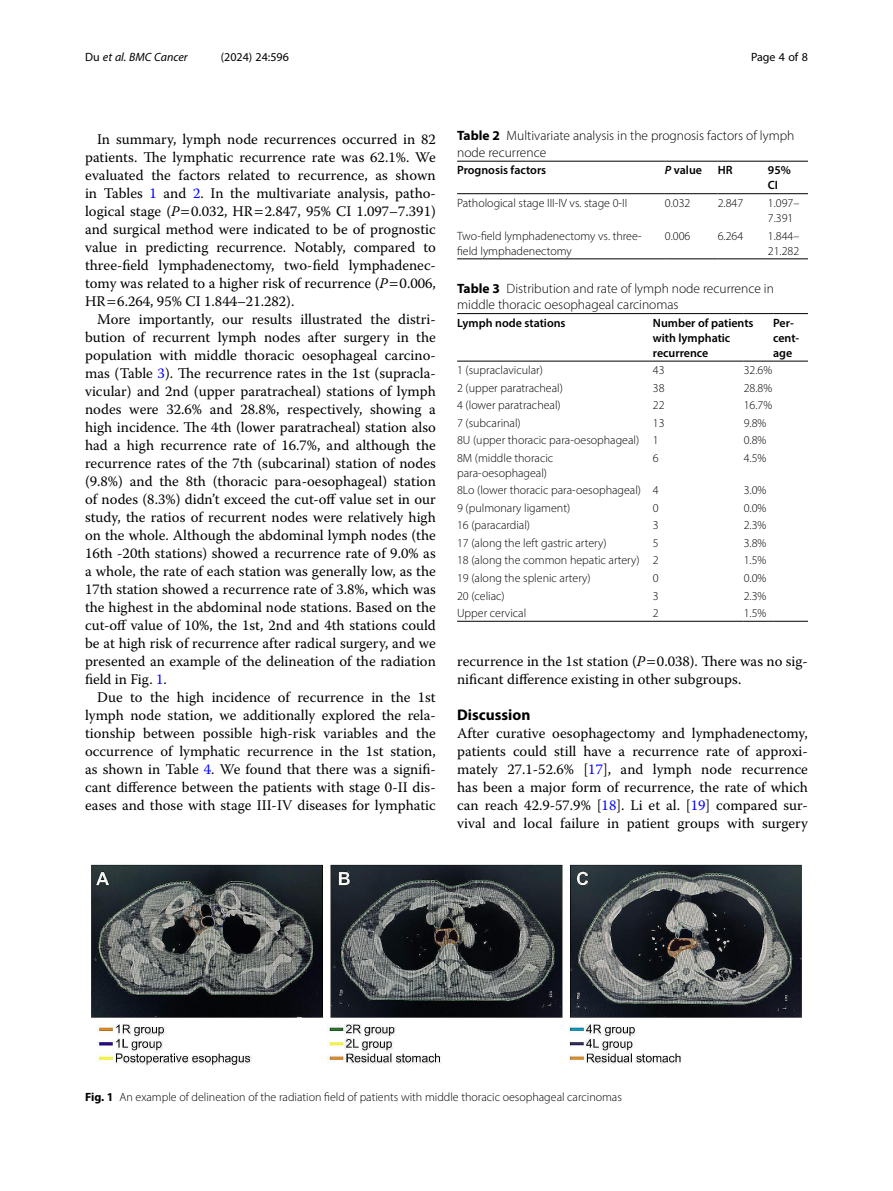
<style>
.page{position:relative;width:893px;height:1191px;background:#fff}
.page>*{position:absolute;margin:0;border:0;box-sizing:border-box;transform-origin:0 0}
.Head_1{font:700 15.45px "Myriad Pro";color:#000}
.Body_Text_Indent{font:14.7px/18px "Warnock Pro";color:#000;text-align:justify}
.Body_Text{font:14.7px/18px "Warnock Pro";color:#000;text-align:justify}
.Table_Caption{font:300 13.5px/16.5px "Myriad Pro";color:#000}
.Table_Body{font:300 12px/15px "Myriad Pro";color:#000}
.Table_Head{font:600 12px/15px "Myriad Pro";color:#000}
.Figure_Caption{font:300 12px "Myriad Pro";color:#000}
.t1{font:12px "Myriad Pro";color:#000}
.t2{font:italic 12px "Myriad Pro";color:#000}
.s1{font-style:normal}
.s2{color:#00f}
.s3{font-style:italic}
.s4{font-weight:700}
</style>
<div class="page">
<hr style="left:457px;top:193px;width:208px;height:1px;background:#000">
<hr style="left:665px;top:161px;width:53px;height:1px;background:#000">
<hr style="left:665px;top:193px;width:53px;height:1px;background:#000">
<hr style="left:718px;top:161px;width:50px;height:1px;background:#000">
<hr style="left:718px;top:193px;width:50px;height:1px;background:#000">
<hr style="left:768px;top:161px;width:40px;height:1px;background:#000">
<hr style="left:768px;top:193px;width:40px;height:1px;background:#000">
<hr style="left:457px;top:258px;width:208px;height:1px;background:#000">
<hr style="left:665px;top:258px;width:53px;height:1px;background:#000">
<hr style="left:718px;top:258px;width:50px;height:1px;background:#000">
<hr style="left:768px;top:258px;width:40px;height:1px;background:#000">
<hr style="left:457px;top:161px;width:208px;height:1px;background:#000">
<svg style="left:744px;top:361px;width:29px;height:1px"></svg>
<hr style="left:457px;top:361px;width:196px;height:1px;background:#000">
<hr style="left:653px;top:313px;width:91px;height:1px;background:#000">
<svg style="left:744px;top:313px;width:29px;height:1px"></svg>
<hr style="left:653px;top:361px;width:91px;height:1px;background:#000">
<hr style="left:773px;top:313px;width:35px;height:1px;background:#000">
<hr style="left:773px;top:361px;width:35px;height:1px;background:#000">
<hr style="left:457px;top:621px;width:196px;height:1px;background:#000">
<hr style="left:653px;top:621px;width:91px;height:1px;background:#000">
<svg style="left:744px;top:621px;width:29px;height:1px"></svg>
<hr style="left:773px;top:621px;width:35px;height:1px;background:#000">
<hr style="left:457px;top:313px;width:196px;height:1px;background:#000">
<img style="left:91px;top:864px;width:711px;height:203px">
<p class="t2" style="left:85px;top:50px;width:104px"><span class="s1">Du</span> et al. BMC Cancer</p>
<p class="t1" style="left:221px;top:50px;width:70px">(2024) 24:596</p>
<p class="t1" style="left:751px;top:50px;width:58px">Page 4 of 8</p>
<p class="Body_Text_Indent" style="left:85px;top:130px;width:352px;text-indent:12px">In summary, lymph node recurrences occurred in 82 patients. The lymphatic recurrence rate was 62.1%. We evaluated the factors related to recurrence, as shown in Tables <span class="s2">1</span> and <span class="s2">2</span>. In the multivariate analysis, patho&shy;logical stage (<span class="s3">P</span> 0.032, HR 2.847, 95% CI 1.097–7.391) and surgical method were indicated to be of prognostic value in predicting recurrence. Notably, compared to three-field lymphadenectomy, two-field lymphadenec&shy;tomy was related to a higher risk of recurrence (<span class="s3">P</span> 0.006, HR 6.264, 95% CI 1.844–21.282).</p>
<p class="Body_Text_Indent" style="left:85px;top:310px;width:352px;text-indent:12px">More importantly, our results illustrated the distri&shy;bution of recurrent lymph nodes after surgery in the population with middle thoracic oesophageal carcino&shy;mas (Table <span class="s2">3</span>). The recurrence rates in the 1st (supracla&shy;vicular) and 2nd (upper paratracheal) stations of lymph nodes were 32.6% and 28.8%, respectively, showing a high incidence. The 4th (lower paratracheal) station also had a high recurrence rate of 16.7%, and although the recurrence rates of the 7th (subcarinal) station of nodes (9.8%) and the 8th (thoracic para-oesophageal) station of nodes (8.3%) didn’t exceed the cut-off value set in our study, the ratios of recurrent nodes were relatively high on the whole. Although the abdominal lymph nodes (the 16th -20th stations) showed a recurrence rate of 9.0% as a whole, the rate of each station was generally low, as the 17th station showed a recurrence rate of 3.8%, which was the highest in the abdominal node stations. Based on the cut-off value of 10%, the 1st, 2nd and 4th stations could be at high risk of recurrence after radical surgery, and we presented an example of the delineation of the radiation field in Fig. <span class="s2">1</span>.</p>
<p class="Body_Text_Indent" style="left:85px;top:688px;width:352px;text-indent:12px">Due to the high incidence of recurrence in the 1st lymph node station, we additionally explored the rela&shy;tionship between possible high-risk variables and the occurrence of lymphatic recurrence in the 1st station, as shown in Table <span class="s2">4</span>. We found that there was a signifi&shy;cant difference between the patients with stage 0-II dis&shy;eases and those with stage III-IV diseases for lymphatic</p>
<p class="Table_Caption" style="left:457px;top:128px;width:339px"><span class="s4">Table 2</span> Multivariate analysis in the prognosis factors of lymph node recurrence</p>
<p class="Table_Head" style="left:457px;top:163px;width:91px">Prognosis factors</p>
<p class="Table_Head" style="left:665px;top:163px;width:39px"><span class="s3">P</span> value</p>
<p class="Table_Head" style="left:718px;top:163px;width:16px">HR</p>
<p class="Table_Head" style="left:768px;top:163px;width:24px">95%<br>CI</p>
<p class="Table_Body" style="left:457px;top:195px;width:172px">Pathological stage III-IV vs. stage 0-II</p>
<p class="Table_Body" style="left:665px;top:195px;width:27px">0.032</p>
<p class="Table_Body" style="left:718px;top:195px;width:27px">2.847</p>
<p class="Table_Body" style="left:768px;top:195px;width:33px">1.097–<br>7.391</p>
<p class="Table_Body" style="left:457px;top:228px;width:186px">Two-field lymphadenectomy vs. three&shy;field lymphadenectomy</p>
<p class="Table_Body" style="left:665px;top:228px;width:27px">0.006</p>
<p class="Table_Body" style="left:718px;top:228px;width:27px">6.264</p>
<p class="Table_Body" style="left:768px;top:228px;width:33px">1.844–<br>21.282</p>
<p class="Table_Caption" style="left:457px;top:280px;width:318px"><span class="s4">Table 3</span> Distribution and rate of lymph node recurrence in middle thoracic oesophageal carcinomas</p>
<p class="Table_Head" style="left:457px;top:315px;width:110px">Lymph node stations</p>
<p class="Table_Head" style="left:653px;top:315px;width:102px">Number of patients with lymphatic recurrence</p>
<p class="Table_Head" style="left:773px;top:315px;width:28px">Per&shy;cent&shy;age</p>
<p class="Table_Body" style="left:457px;top:363px;width:87px">1 (supraclavicular)</p>
<p class="Table_Body" style="left:653px;top:363px;width:13px">43</p>
<p class="Table_Body" style="left:744px;top:363px;width:30px">32.6%</p>
<p class="Table_Body" style="left:457px;top:380px;width:107px">2 (upper paratracheal)</p>
<p class="Table_Body" style="left:653px;top:380px;width:13px">38</p>
<p class="Table_Body" style="left:744px;top:380px;width:30px">28.8%</p>
<p class="Table_Body" style="left:457px;top:398px;width:105px">4 (lower paratracheal)</p>
<p class="Table_Body" style="left:653px;top:398px;width:13px">22</p>
<p class="Table_Body" style="left:744px;top:398px;width:30px">16.7%</p>
<p class="Table_Body" style="left:457px;top:415px;width:65px">7 (subcarinal)</p>
<p class="Table_Body" style="left:653px;top:415px;width:13px">13</p>
<p class="Table_Body" style="left:744px;top:415px;width:24px">9.8%</p>
<p class="Table_Body" style="left:457px;top:433px;width:184px">8U (upper thoracic para-oesophageal)</p>
<p class="Table_Body" style="left:653px;top:433px;width:7px">1</p>
<p class="Table_Body" style="left:744px;top:433px;width:24px">0.8%</p>
<p class="Table_Body" style="left:457px;top:450px;width:98px">8M (middle thoracic para-oesophageal)</p>
<p class="Table_Body" style="left:653px;top:450px;width:7px">6</p>
<p class="Table_Body" style="left:744px;top:450px;width:24px">4.5%</p>
<p class="Table_Body" style="left:457px;top:483px;width:185px">8Lo (lower thoracic para-oesophageal)</p>
<p class="Table_Body" style="left:653px;top:483px;width:7px">4</p>
<p class="Table_Body" style="left:744px;top:483px;width:24px">3.0%</p>
<p class="Table_Body" style="left:457px;top:500px;width:115px">9 (pulmonary ligament)</p>
<p class="Table_Body" style="left:653px;top:500px;width:7px">0</p>
<p class="Table_Body" style="left:744px;top:500px;width:24px">0.0%</p>
<p class="Table_Body" style="left:457px;top:518px;width:74px">16 (paracardial)</p>
<p class="Table_Body" style="left:653px;top:518px;width:7px">3</p>
<p class="Table_Body" style="left:744px;top:518px;width:24px">2.3%</p>
<p class="Table_Body" style="left:457px;top:535px;width:151px">17 (along the left gastric artery)</p>
<p class="Table_Body" style="left:653px;top:535px;width:7px">5</p>
<p class="Table_Body" style="left:744px;top:535px;width:24px">3.8%</p>
<p class="Table_Body" style="left:457px;top:553px;width:184px">18 (along the common hepatic artery)</p>
<p class="Table_Body" style="left:653px;top:553px;width:7px">2</p>
<p class="Table_Body" style="left:744px;top:553px;width:24px">1.5%</p>
<p class="Table_Body" style="left:457px;top:570px;width:135px">19 (along the splenic artery)</p>
<p class="Table_Body" style="left:653px;top:570px;width:7px">0</p>
<p class="Table_Body" style="left:744px;top:570px;width:24px">0.0%</p>
<p class="Table_Body" style="left:457px;top:588px;width:49px">20 (celiac)</p>
<p class="Table_Body" style="left:653px;top:588px;width:7px">3</p>
<p class="Table_Body" style="left:744px;top:588px;width:24px">2.3%</p>
<p class="Table_Body" style="left:457px;top:605px;width:71px">Upper cervical</p>
<p class="Table_Body" style="left:653px;top:605px;width:7px">2</p>
<p class="Table_Body" style="left:744px;top:605px;width:24px">1.5%</p>
<p class="Body_Text_Indent" style="left:457px;top:652px;width:352px">recurrence in the 1st station (<span class="s3">P</span> 0.038). There was no sig&shy;nificant difference existing in other subgroups.</p>
<p class="Head_1" style="left:457px;top:705px;width:75px">Discussion</p>
<p class="Body_Text" style="left:457px;top:724px;width:352px">After curative oesophagectomy and lymphadenectomy, patients could still have a recurrence rate of approxi&shy;mately 27.1-52.6% [<span class="s2">17</span>], and lymph node recurrence has been a major form of recurrence, the rate of which can reach 42.9-57.9% [<span class="s2">18</span>]. Li et al. [<span class="s2">19</span>] compared sur&shy;vival and local failure in patient groups with surgery</p>
<p class="Figure_Caption" style="left:85px;top:1089px;width:538px"><span class="s4">Fig. 1</span> An example of delineation of the radiation field of patients with middle thoracic oesophageal carcinomas</p>
</div>
